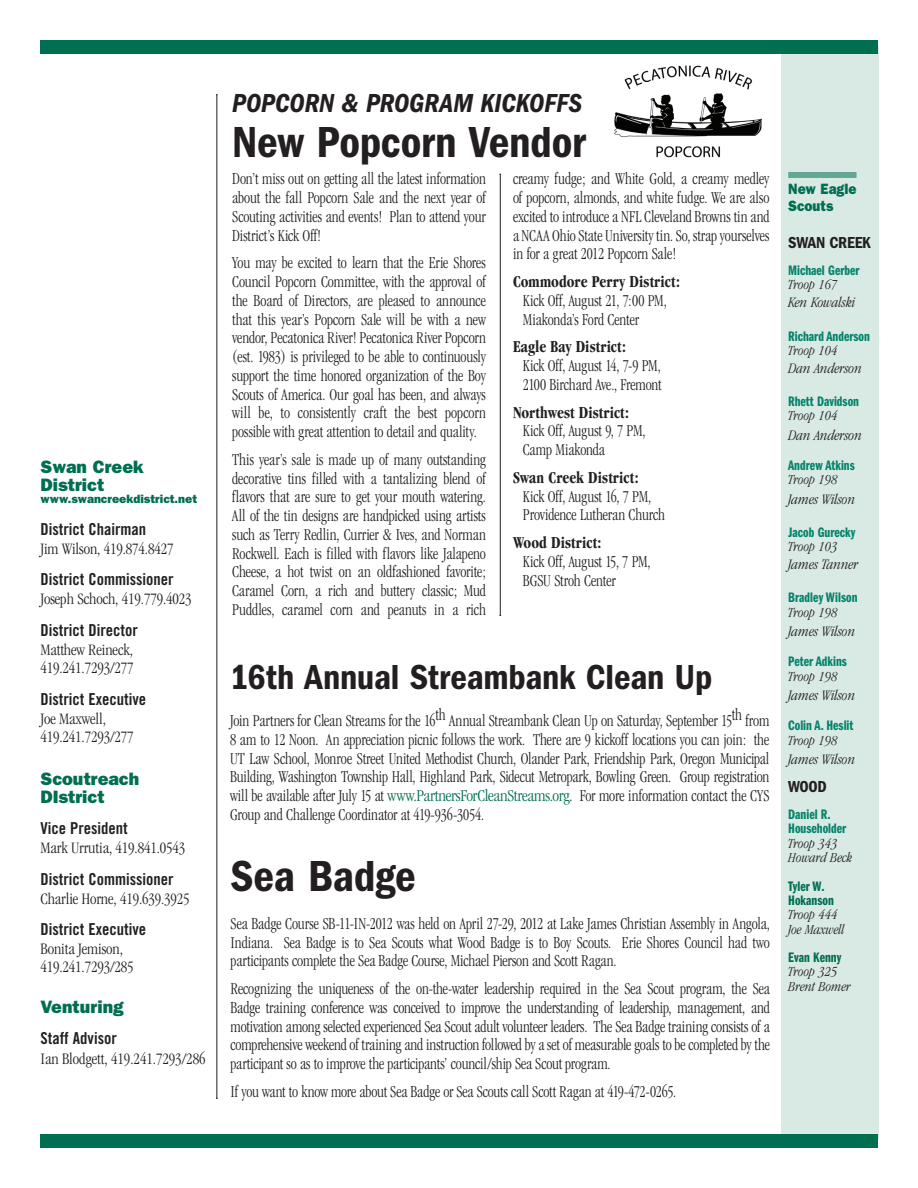
<style>
.page{position:relative;width:918px;height:1188px;background:#fff}
.page>*{position:absolute;margin:0;border:0;box-sizing:border-box;transform-origin:0 0}
.t1{font:600 condensed 45px "Franklin Gothic";letter-spacing:-.005em;color:#231f20}
.t2{font:600 condensed 36px "Franklin Gothic";letter-spacing:-.005em;color:#231f20}
.t3{font:italic 600 condensed 27px "Franklin Gothic";color:#231f20}
.t4{font:800 18px/18px "Franklin Gothic";color:#006e51}
.t5{font:300 condensed 17.25px/18.8px "Garamond";letter-spacing:-.005em;color:#231f20;text-align:justify;scale:.9 1}
.t6{font:700 condensed 17.25px "Garamond";letter-spacing:.005em;color:#231f20;scale:.9 1}
.t7{font:300 condensed 16.5px/18px "Garamond";letter-spacing:-.005em;color:#231f20}
.t8{font:16.5px "Trade Gothic Bold Cond Twenty";color:#231f20}
.t9{font:600 condensed 16.5px "Franklin Gothic";letter-spacing:-.015em;color:#231f20}
.t10{font:italic 300 condensed 15px "Garamond";color:#231f20}
.t11{font:800 15px/16.5px "Franklin Gothic";color:#006e51;scale:.9 1}
.t12{font:14.25px/14.2px "Franklin Gothic Demi Cmpr";color:#048269}
.t13{font:italic 300 condensed 14.25px/14.2px "Garamond";color:#231f20}
.t14{font:14.25px/14.2px "Franklin Gothic Demi Cmpr";color:#006e51}
.t15{font:800 12px "Franklin Gothic";color:#006e51}
.s1{color:#006e51}
</style>
<div class="page">
<div style="left:40px;top:40px;width:838px;height:14px;background:#006e51"></div>
<img style="left:614px;top:65px;width:148px;height:93px">
<div style="left:781px;top:46px;width:97px;height:1094px;background:#d9eae5"></div>
<hr style="left:217px;top:95px;width:1px;height:1003px;background:#231f20">
<div style="left:788px;top:172px;width:69px;height:6px;background:#64a796"></div>
<div style="left:41px;top:41px;width:837px;height:13px;background:#006e51"></div>
<div style="left:41px;top:1134px;width:837px;height:14px;background:#006e51"></div>
<hr style="left:500px;top:174px;width:1px;height:441px;background:#231f20">
<p class="t4" style="left:40px;top:458px;width:105px">Swan Creek<br>District</p>
<p class="t15" style="left:40px;top:492px;width:158px">www.swancreekdistrict.net</p>
<p class="t8" style="left:40px;top:519px;width:107px">District Chairman</p>
<p class="t7" style="left:40px;top:540px;width:134px">Jim Wilson, 419.874.8427</p>
<p class="t8" style="left:40px;top:569px;width:135px">District Commissioner</p>
<p class="t7" style="left:40px;top:590px;width:153px">Joseph Schoch, 419.779.4023</p>
<p class="t8" style="left:40px;top:620px;width:99px">District Director</p>
<p class="t7" style="left:40px;top:641px;width:95px">Matthew Reineck,<br>419.241.7293/277</p>
<p class="t8" style="left:40px;top:689px;width:107px">District Executive</p>
<p class="t7" style="left:40px;top:709px;width:95px">Joe Maxwell,<br>419.241.7293/277</p>
<p class="t4" style="left:40px;top:769px;width:100px">Scoutreach<br>DIstrict</p>
<p class="t8" style="left:40px;top:818px;width:89px">Vice President</p>
<p class="t7" style="left:40px;top:839px;width:146px">Mark Urrutia, 419.841.0543</p>
<p class="t8" style="left:40px;top:869px;width:135px">District Commissioner</p>
<p class="t7" style="left:40px;top:890px;width:151px">Charlie Horne, 419.639.3925</p>
<p class="t8" style="left:40px;top:919px;width:107px">District Executive</p>
<p class="t7" style="left:40px;top:940px;width:95px">Bonita Jemison,<br>419.241.7293/285</p>
<p class="t4" style="left:40px;top:997px;width:85px">Venturing</p>
<p class="t8" style="left:40px;top:1029px;width:78px">Staff Advisor</p>
<p class="t7" style="left:40px;top:1049px;width:167px">Ian Blodgett, 419.241.7293/286</p>
<h3 class="t3" style="left:232px;top:87px;width:352px">POPCORN &amp; PROGRAM KICKOFFS</h3>
<h1 class="t1" style="left:232px;top:116px;width:356px">New Popcorn Vendor</h1>
<p class="t5" style="left:232px;top:169px;width:283px">Don’t miss out on getting all the latest information about the fall Popcorn Sale and the next year of Scouting activities and events! Plan to attend your District’s Kick Off!</p>
<p class="t5" style="left:232px;top:253px;width:284px">You may be excited to learn that the Erie Shores Council Popcorn Committee, with the approval of the Board of Directors, are pleased to announce that this year’s Popcorn Sale will be with a new vendor, Pecatonica River! Pecatonica River Popcorn (est. 1983) is privileged to be able to continuously support the time honored organization of the Boy Scouts of America. Our goal has been, and always will be, to consistently craft the best popcorn possible with great attention to detail and quality.</p>
<p class="t5" style="left:232px;top:450px;width:283px">This year’s sale is made up of many outstanding decorative tins filled with a tantalizing blend of flavors that are sure to get your mouth watering.<br>All of the tin designs are handpicked using artists such as Terry Redlin, Currier &amp; Ives, and Norman Rockwell. Each is filled with flavors like Jalapeno Cheese, a hot twist on an oldfashioned favorite; Caramel Corn, a rich and buttery classic; Mud Puddles, caramel corn and peanuts in a rich</p>
<p class="t5" style="left:513px;top:169px;width:287px">creamy fudge; and White Gold, a creamy medley of popcorn, almonds, and white fudge. We are also excited to introduce a NFL Cleveland Browns tin and a NCAA Ohio State University tin. So, strap yourselves in for a great 2012 Popcorn Sale!</p>
<p class="t6" style="left:513px;top:272px;width:187px">Commodore Perry District:</p>
<p class="t5" style="left:523px;top:291px;width:161px">Kick Off, August 21, 7:00 PM,<br>Miakonda’s Ford Center</p>
<p class="t6" style="left:513px;top:337px;width:127px">Eagle Bay District:</p>
<p class="t5" style="left:523px;top:356px;width:156px">Kick Off, August 14, 7-9 PM,<br>2100 Birchard Ave., Fremont</p>
<p class="t6" style="left:513px;top:402px;width:130px">Northwest District:</p>
<p class="t5" style="left:523px;top:422px;width:138px">Kick Off, August 9, 7 PM,<br>Camp Miakonda</p>
<p class="t6" style="left:513px;top:468px;width:141px">Swan Creek District:</p>
<p class="t5" style="left:523px;top:487px;width:160px">Kick Off, August 16, 7 PM,<br>Providence Lutheran Church</p>
<p class="t6" style="left:513px;top:533px;width:100px">Wood District:</p>
<p class="t5" style="left:523px;top:552px;width:143px">Kick Off, August 15, 7 PM,<br>BGSU Stroh Center</p>
<h2 class="t2" style="left:230px;top:656px;width:484px">16th Annual Streambank Clean Up</h2>
<p class="t5" style="left:230px;top:711px;width:601px">Join Partners for Clean Streams for the 16th Annual Streambank Clean Up on Saturday, September 15th from 8 am to 12 Noon. An appreciation picnic follows the work. There are 9 kickoff locations you can join: the UT Law School, Monroe Street United Methodist Church, Olander Park, Friendship Park, Oregon Municipal Building, Washington Township Hall, Highland Park, Sidecut Metropark, Bowling Green. Group registration will be available after July 15 at <span class="s1">www.PartnersForCleanStreams.org</span>. For more information contact the CYS Group and Challenge Coordinator at 419-936-3054.</p>
<h1 class="t1" style="left:231px;top:851px;width:187px">Sea Badge</h1>
<p class="t5" style="left:231px;top:914px;width:601px">Sea Badge Course SB-11-IN-2012 was held on April 27-29, 2012 at Lake James Christian Assembly in Angola, Indiana. Sea Badge is to Sea Scouts what Wood Badge is to Boy Scouts. Erie Shores Council had two participants complete the Sea Badge Course, Michael Pierson and Scott Ragan.</p>
<p class="t5" style="left:231px;top:979px;width:601px">Recognizing the uniqueness of the on-the-water leadership required in the Sea Scout program, the Sea Badge training conference was conceived to improve the understanding of leadership, management, and motivation among selected experienced Sea Scout adult volunteer leaders. The Sea Badge training consists of a comprehensive weekend of training and instruction followed by a set of measurable goals to be completed by the participant so as to improve the participants’ council/ship Sea Scout program.</p>
<p class="t5" style="left:231px;top:1082px;width:496px">If you want to know more about Sea Badge or Sea Scouts call Scott Ragan at 419-472-0265.</p>
<p class="t11" style="left:788px;top:180px;width:77px">New Eagle<br>Scouts</p>
<p class="t9" style="left:788px;top:233px;width:84px">SWAN CREEK</p>
<p class="t12" style="left:788px;top:263px;width:73px">Michael Gerber</p>
<p class="t13" style="left:788px;top:278px;width:51px">Troop 167</p>
<p class="t10" style="left:788px;top:295px;width:68px">Ken Kowalski</p>
<p class="t12" style="left:788px;top:329px;width:83px">Richard Anderson</p>
<p class="t13" style="left:788px;top:343px;width:51px">Troop 104</p>
<p class="t10" style="left:788px;top:360px;width:75px">Dan Anderson</p>
<p class="t12" style="left:788px;top:395px;width:72px">Rhett Davidson</p>
<p class="t13" style="left:788px;top:409px;width:51px">Troop 104</p>
<p class="t10" style="left:788px;top:427px;width:75px">Dan Anderson</p>
<p class="t12" style="left:788px;top:459px;width:68px">Andrew Atkins</p>
<p class="t13" style="left:788px;top:473px;width:51px">Troop 198</p>
<p class="t10" style="left:788px;top:491px;width:68px">James Wilson</p>
<p class="t12" style="left:788px;top:525px;width:69px">Jacob Gurecky</p>
<p class="t13" style="left:788px;top:540px;width:51px">Troop 103</p>
<p class="t10" style="left:788px;top:556px;width:72px">James Tanner</p>
<p class="t12" style="left:788px;top:591px;width:71px">Bradley Wilson</p>
<p class="t13" style="left:788px;top:605px;width:51px">Troop 198</p>
<p class="t10" style="left:788px;top:623px;width:68px">James Wilson</p>
<p class="t12" style="left:788px;top:655px;width:60px">Peter Adkins</p>
<p class="t13" style="left:788px;top:669px;width:51px">Troop 198</p>
<p class="t10" style="left:788px;top:687px;width:68px">James Wilson</p>
<p class="t12" style="left:788px;top:719px;width:67px">Colin A. Heslit</p>
<p class="t13" style="left:788px;top:733px;width:51px">Troop 198</p>
<p class="t10" style="left:788px;top:751px;width:68px">James Wilson</p>
<p class="t9" style="left:788px;top:777px;width:40px">WOO D</p>
<p class="t12" style="left:788px;top:807px;width:60px">Daniel R.<br>Householder</p>
<p class="t13" style="left:788px;top:837px;width:66px">Troop 343<br>Howard Beck</p>
<p class="t14" style="left:788px;top:879px;width:47px">Tyler W.<br>Hokanson</p>
<p class="t13" style="left:788px;top:908px;width:58px">Troop 444<br>Joe Maxwell</p>
<p class="t14" style="left:788px;top:950px;width:55px">Evan Kenny</p>
<p class="t13" style="left:788px;top:965px;width:64px">Troop 325<br>Brent Bomer</p>
</div>
